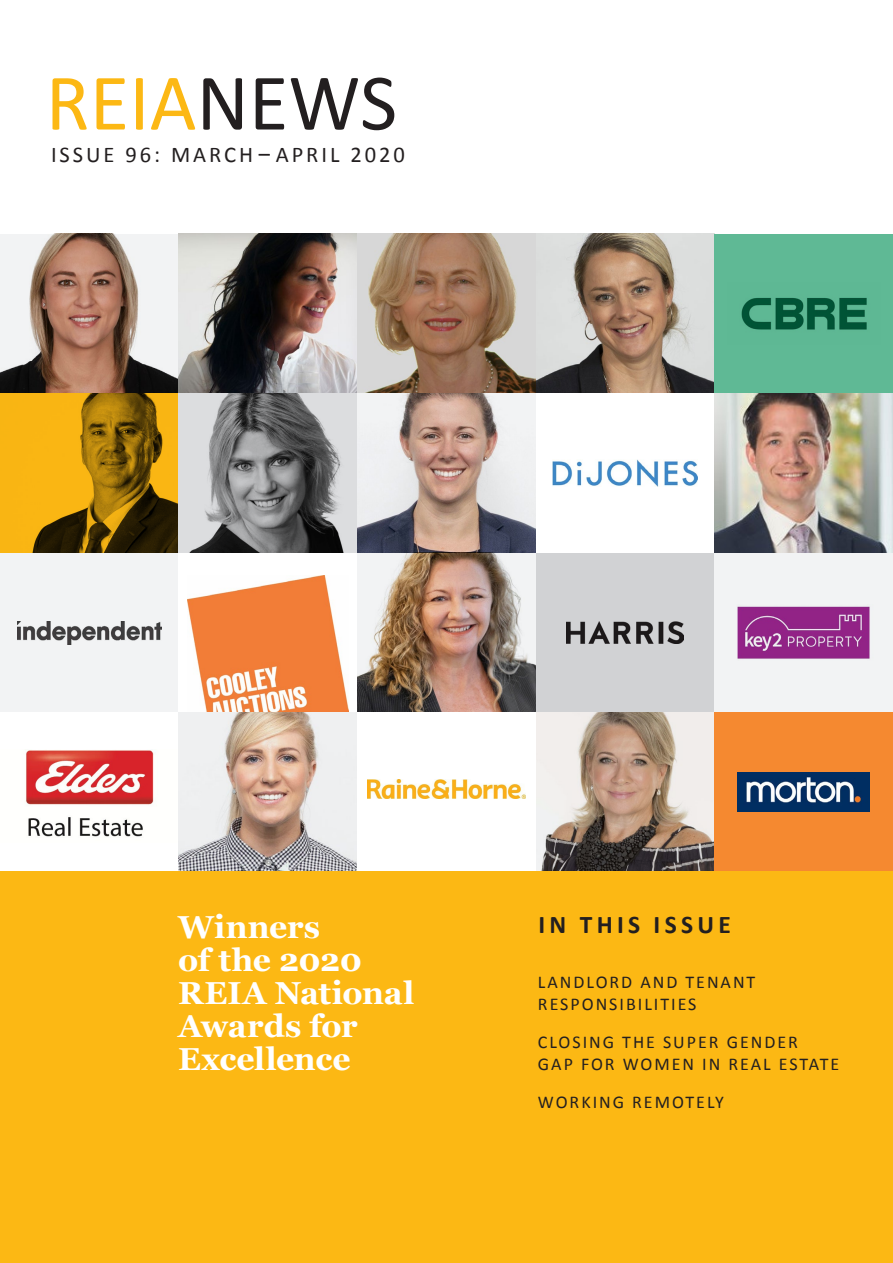
<style>
.page{position:relative;width:893px;height:1263px;background:#fff}
.page>*{position:absolute;margin:0;border:0;box-sizing:border-box;transform-origin:0 0}
.t1{font:81px "Calibri";color:#fcb814}
.CoverSlogan3{font:700 31.8px/32.8px "Georgia";letter-spacing:-.005em;color:#fff}
.t2{font:700 25.5px "Calibri";letter-spacing:.17em;color:#231f20}
.t3{font:22.5px "Calibri";letter-spacing:.13em;color:#231f20}
.t4{font:18px/21.6px "Calibri";letter-spacing:.11em;color:#231f20}
.s1{color:#231f20}
</style>
<div class="page">
<img style="left:0;top:234px;width:179px;height:159px">
<svg style="left:0;top:393px;width:179px;height:160px;background:#b0800e"></svg>
<div style="left:0;top:553px;width:179px;height:159px;background:#f2f3f4"></div>
<img style="left:17px;top:621px;width:144px;height:23px">
<img style="left:25px;top:750px;width:154px;height:93px">
<img style="left:179px;top:234px;width:178px;height:159px">
<svg style="left:179px;top:393px;width:178px;height:160px;background:#8e8e90"></svg>
<img style="left:187px;top:576px;width:161px;height:136px">
<img style="left:179px;top:712px;width:178px;height:160px">
<img style="left:536px;top:234px;width:178px;height:159px">
<img style="left:552px;top:459px;width:146px;height:28px">
<div style="left:536px;top:553px;width:178px;height:159px;background:#d1d2d4"></div>
<img style="left:567px;top:621px;width:116px;height:23px">
<img style="left:536px;top:712px;width:178px;height:160px">
<svg style="left:357px;top:234px;width:179px;height:159px;background:#a88d79"></svg>
<img style="left:357px;top:393px;width:179px;height:160px">
<img style="left:357px;top:553px;width:179px;height:159px">
<img style="left:367px;top:779px;width:159px;height:20px">
<div style="left:714px;top:234px;width:179px;height:159px;background:#5fb995"></div>
<img style="left:741px;top:297px;width:126px;height:33px">
<img style="left:714px;top:393px;width:179px;height:160px">
<div style="left:714px;top:553px;width:179px;height:159px;background:#f2f3f4"></div>
<img style="left:737px;top:606px;width:133px;height:53px">
<div style="left:714px;top:712px;width:179px;height:160px;background:#f58930"></div>
<img style="left:738px;top:772px;width:132px;height:40px">
<div style="left:0;top:872px;width:893px;height:391px;background:#fcb814"></div>
<h1 class="t1" style="left:46px;top:52px;width:353px">REIA<span class="s1">NEWS</span></h1>
<p class="t3" style="left:51px;top:141px;width:355px">ISSUE 96: MARCH – APRIL 2020</p>
<p class="CoverSlogan3" style="left:178px;top:909px;width:143px">Winners</p>
<p class="t2" style="left:538px;top:909px;width:194px">IN THIS ISSUE</p>
<p class="CoverSlogan3" style="left:178px;top:942px;width:238px">of the 2020<br>REIA National<br>Awards for<br>Excellence</p>
<p class="t4" style="left:538px;top:970px;width:219px">LANDLORD AND TENANT<br>RESPONSIBILITIES</p>
<p class="t4" style="left:538px;top:1030px;width:303px">CLOSING THE SUPER GENDER<br>GAP FOR WOMEN IN REAL ESTATE</p>
<p class="t4" style="left:538px;top:1091px;width:187px">WORKING REMOTELY</p>
</div>
